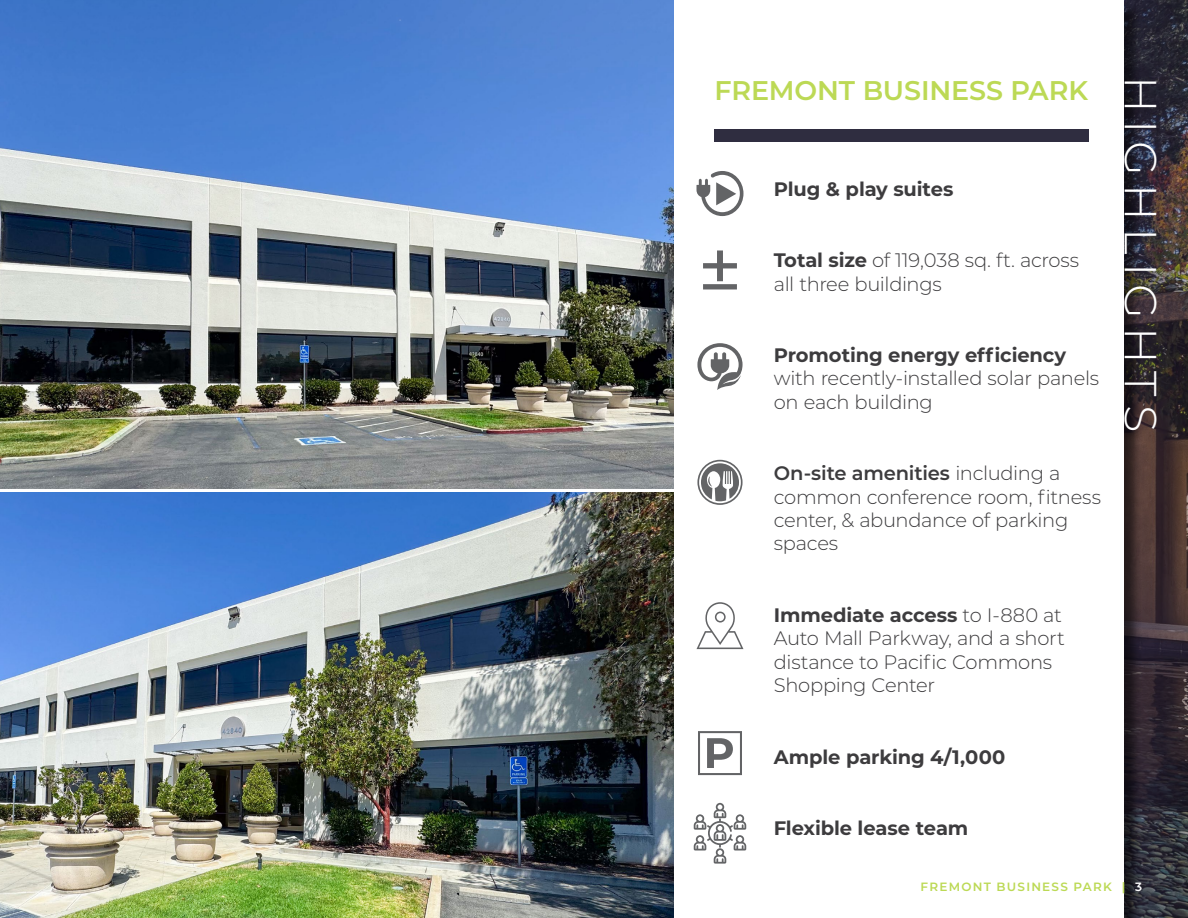
<style>
.page{position:relative;width:1188px;height:918px;background:#fff}
.page>*{position:absolute;margin:0;border:0;box-sizing:border-box;transform-origin:0 0}
.t1{font:300 45px "Montserrat";letter-spacing:.18em;color:#fff}
.t2{font:600 27px "Montserrat";letter-spacing:-.005em;color:#bcd955}
.t3{font:300 19.5px/23.4px "Montserrat";letter-spacing:-.015em;color:#3d3c3e}
.t4{font:700 19.5px "Montserrat";letter-spacing:-.005em;color:#3d3c3e}
.t5{font:600 12px "Montserrat";letter-spacing:.105em;color:#bcd955}
.s1{font-weight:700}
.s2{font-weight:600}
.s3{color:#fff}
</style>
<div class="page">
<svg style="left:1124px;top:0;width:64px;height:918px;background:#382f34"></svg>
<div style="left:676px;top:2px;width:466px;height:916px;background:#000;opacity:.56"></div>
<div style="left:674px;top:0;width:449px;height:918px;background:#fff"></div>
<img style="left:0;top:0;width:674px;height:488px">
<img style="left:0;top:493px;width:674px;height:425px">
<div style="left:714px;top:130px;width:375px;height:12px;background:#2f2d40"></div>
<svg style="left:697px;top:460px;width:46px;height:45px"></svg>
<svg style="left:697px;top:602px;width:46px;height:47px"></svg>
<svg style="left:697px;top:343px;width:46px;height:47px"></svg>
<svg style="left:703px;top:250px;width:34px;height:39px"></svg>
<svg style="left:697px;top:171px;width:46px;height:45px"></svg>
<svg style="left:694px;top:803px;width:52px;height:61px"></svg>
<svg style="left:698px;top:731px;width:44px;height:44px"></svg>
<h2 class="t2" style="left:715px;top:71px;width:375px">FREMONT BUSINESS PARK</h2>
<p class="t4" style="left:774px;top:175px;width:181px">Plug &amp; play suites</p>
<p class="t3" style="left:774px;top:248px;width:307px"><span class="s1">Total size</span> of 119,038 sq. ft. across all three buildings</p>
<p class="t4" style="left:774px;top:341px;width:294px">Promoting energy efficiency</p>
<p class="t3" style="left:774px;top:366px;width:327px">with recently-installed solar panels on each building</p>
<p class="t3" style="left:774px;top:461px;width:329px"><span class="s2">On-site amenities</span> including a common conference room, fitness center, &amp; abundance of parking spaces</p>
<p class="t3" style="left:774px;top:603px;width:293px"><span class="s1">Immediate access</span> to I-880 at<br>Auto Mall Parkway, and a short distance to Pacific Commons<br>Shopping Center</p>
<p class="t4" style="left:774px;top:743px;width:233px">Ample parking 4/1,000</p>
<p class="t4" style="left:774px;top:814px;width:196px">Flexible lease team</p>
<h1 class="t1" style="left:1171px;top:76px;width:359px;rotate:90deg">HIGHLIGHTS</h1>
<p class="t5" style="left:921px;top:878px;width:223px">FREMONT BUSINESS PARK | <span class="s3">3</span></p>
</div>
